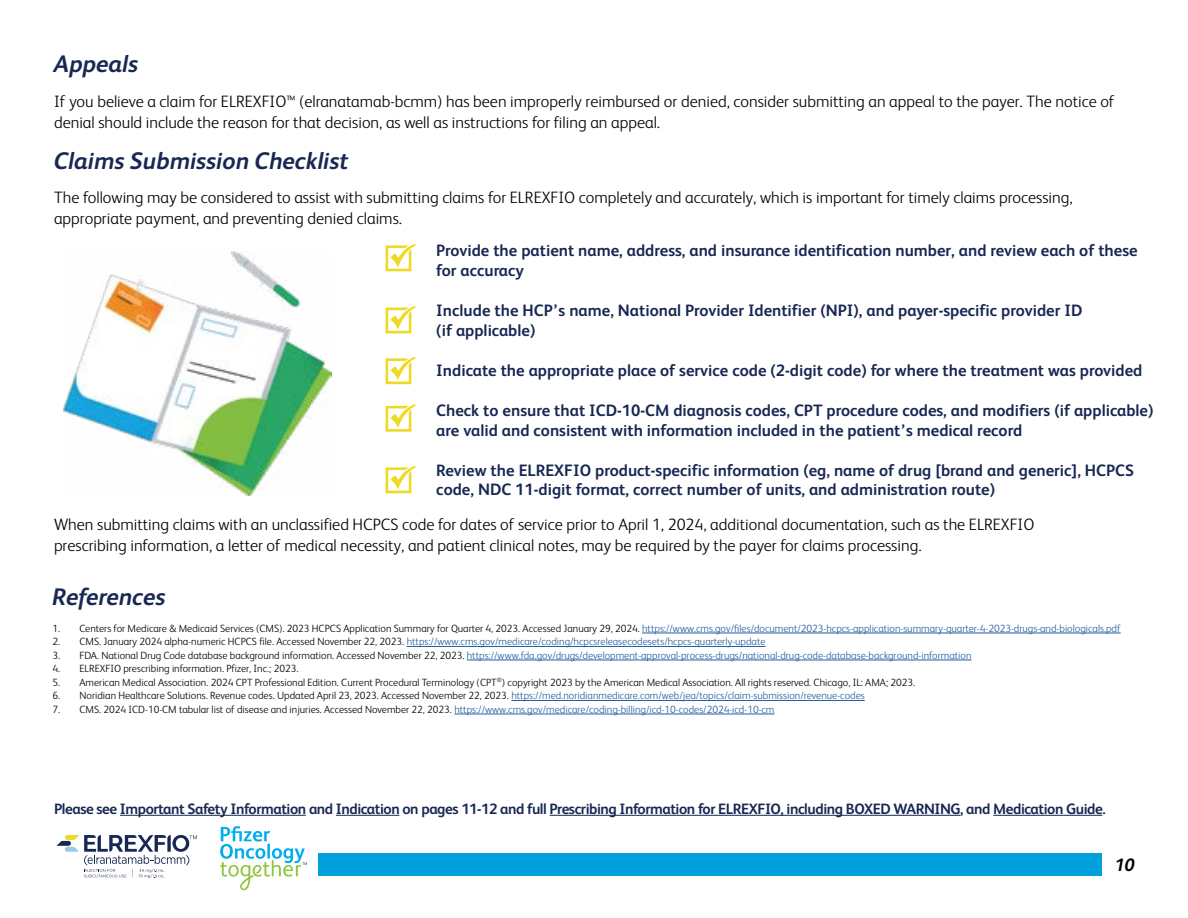
<style>
.page{position:relative;width:1188px;height:918px;background:#fff}
.page>*{position:absolute;margin:0;border:0;box-sizing:border-box;transform-origin:0 0}
.t1{font:italic 700 24px "FS Albert";color:#182853}
.t2{font:italic 700 18px "FS Albert";color:#000}
.t3{font:300 16.5px/21px "FS Albert";color:#000}
.t4{font:700 16.5px/19.8px "FS Albert";color:#182853}
.t5{font:700 15px "FS Albert";letter-spacing:-.03em;color:#182853}
.t6{font:300 10.5px "FS Albert";color:#000}
.t7{font:300 10.5px "FS Albert";color:#215e9e}
.s1{color:#215e9e}
.s2{color:#000}
</style>
<div class="page">
<svg style="left:220px;top:826px;width:87px;height:64px"></svg>
<div style="left:318px;top:853px;width:784px;height:22px;background:#00a0dd"></div>
<svg style="left:57px;top:835px;width:140px;height:43px"></svg>
<hr style="left:120px;top:815px;width:186px;height:1px;background:#182853">
<hr style="left:336px;top:815px;width:63px;height:1px;background:#182853">
<hr style="left:550px;top:815px;width:410px;height:1px;background:#182853">
<hr style="left:993px;top:815px;width:109px;height:1px;background:#182853">
<hr style="left:642px;top:633px;width:479px;height:1px;background:#215e9e">
<hr style="left:407px;top:646px;width:359px;height:1px;background:#215e9e">
<hr style="left:467px;top:660px;width:505px;height:1px;background:#215e9e">
<hr style="left:511px;top:700px;width:354px;height:1px;background:#215e9e">
<hr style="left:454px;top:714px;width:321px;height:1px;background:#215e9e">
<img style="left:63px;top:251px;width:268px;height:244px">
<svg style="left:386px;top:244px;width:30px;height:27px"></svg>
<svg style="left:386px;top:306px;width:30px;height:27px"></svg>
<svg style="left:386px;top:357px;width:30px;height:27px"></svg>
<svg style="left:386px;top:404px;width:30px;height:28px"></svg>
<svg style="left:386px;top:466px;width:30px;height:27px"></svg>
<h1 class="t1" style="left:54px;top:50px;width:86px">Appeals</h1>
<p class="t3" style="left:54px;top:91px;width:1062px">If you believe a claim for ELREXFIO™ (elranatamab-bcmm) has been improperly reimbursed or denied, consider submitting an appeal to the payer. The notice of denial should include the reason for that decision, as well as instructions for filing an appeal.</p>
<h1 class="t1" style="left:54px;top:147px;width:296px">Claims Submission Checklist</h1>
<h3 class="t3" style="left:54px;top:187px;width:1020px">The following may be considered to assist with submitting claims for ELREXFIO completely and accurately, which is important for timely claims processing, appropriate payment, and preventing denied claims.</h3>
<h3 class="t4" style="left:436px;top:240px;width:703px">Provide the patient name, address, and insurance identification number, and review each of these for accuracy</h3>
<h3 class="t4" style="left:436px;top:300px;width:648px">Include the HCP’s name, National Provider Identifier (NPI), and payer-specific provider ID (if applicable)</h3>
<h3 class="t4" style="left:436px;top:360px;width:708px">Indicate the appropriate place of service code (2-digit code) for where the treatment was provided</h3>
<h3 class="t4" style="left:436px;top:400px;width:719px">Check to ensure that ICD-10-CM diagnosis codes, CPT procedure codes, and modifiers (if applicable) are valid and consistent with information included in the patient’s medical record</h3>
<h3 class="t4" style="left:436px;top:460px;width:699px">Review the ELREXFIO product-specific information (eg, name of drug [brand and generic], HCPCS code, NDC 11-digit format, correct number of units, and administration route)</h3>
<p class="t3" style="left:54px;top:513px;width:982px">When submitting claims with an unclassified HCPCS code for dates of service prior to April 1, 2024, additional documentation, such as the ELREXFIO prescribing information, a letter of medical necessity, and patient clinical notes, may be required by the payer for claims processing.</p>
<h1 class="t1" style="left:52px;top:583px;width:114px">References</h1>
<p class="t6" style="left:52px;top:622px;width:1070px">1. Centers for Medicare &amp; Medicaid Services (CMS). 2023 HCPCS Application Summary for Quarter 4, 2023. Accessed January 29, 2024. <span class="s1">https://www.cms.gov/files/document/2023-hcpcs-application-summary-quarter-4-2023-drugs-and-biologicals.pdf</span></p>
<p class="t7" style="left:52px;top:636px;width:715px"><span class="s2">2. CMS. January 2024 alpha-numeric HCPCS file. Accessed November 22, 2023.</span> https://www.cms.gov/medicare/coding/hcpcsreleasecodesets/hcpcs-quarterly-update</p>
<p class="t7" style="left:52px;top:649px;width:921px"><span class="s2">3. FDA. National Drug Code database background information. Accessed November 22, 2023.</span> https://www.fda.gov/drugs/development-approval-process-drugs/national-drug-code-database-background-information</p>
<p class="t6" style="left:52px;top:663px;width:247px">4. ELREXFIO prescribing information. Pfizer, Inc.; 2023.</p>
<p class="t6" style="left:52px;top:676px;width:864px">5. American Medical Association. 2024 CPT Professional Edition. Current Procedural Terminology (CPT<sup>®</sup>) copyright 2023 by the American Medical Association. All rights reserved. Chicago, IL: AMA; 2023.</p>
<p class="t6" style="left:53px;top:690px;width:814px">6. Noridian Healthcare Solutions. Revenue codes. Updated April 23, 2023. Accessed November 22, 2023. <span class="s1">https://med.noridianmedicare.com/web/jea/topics/claim-submission/revenue-codes</span></p>
<p class="t6" style="left:53px;top:703px;width:724px">7. CMS. 2024 ICD-10-CM tabular list of disease and injuries. Accessed November 22, 2023. <span class="s1">https://www.cms.gov/medicare/coding-billing/icd-10-codes/2024-icd-10-cm</span></p>
<h3 class="t5" style="left:54px;top:800px;width:1053px">Please see Important Safety Information and Indication on pages 11-12 and full Prescribing Information for ELREXFIO, including BOXED WARNING, and Medication Guide.</h3>
<h2 class="t2" style="left:1115px;top:855px;width:22px">10</h2>
</div>
